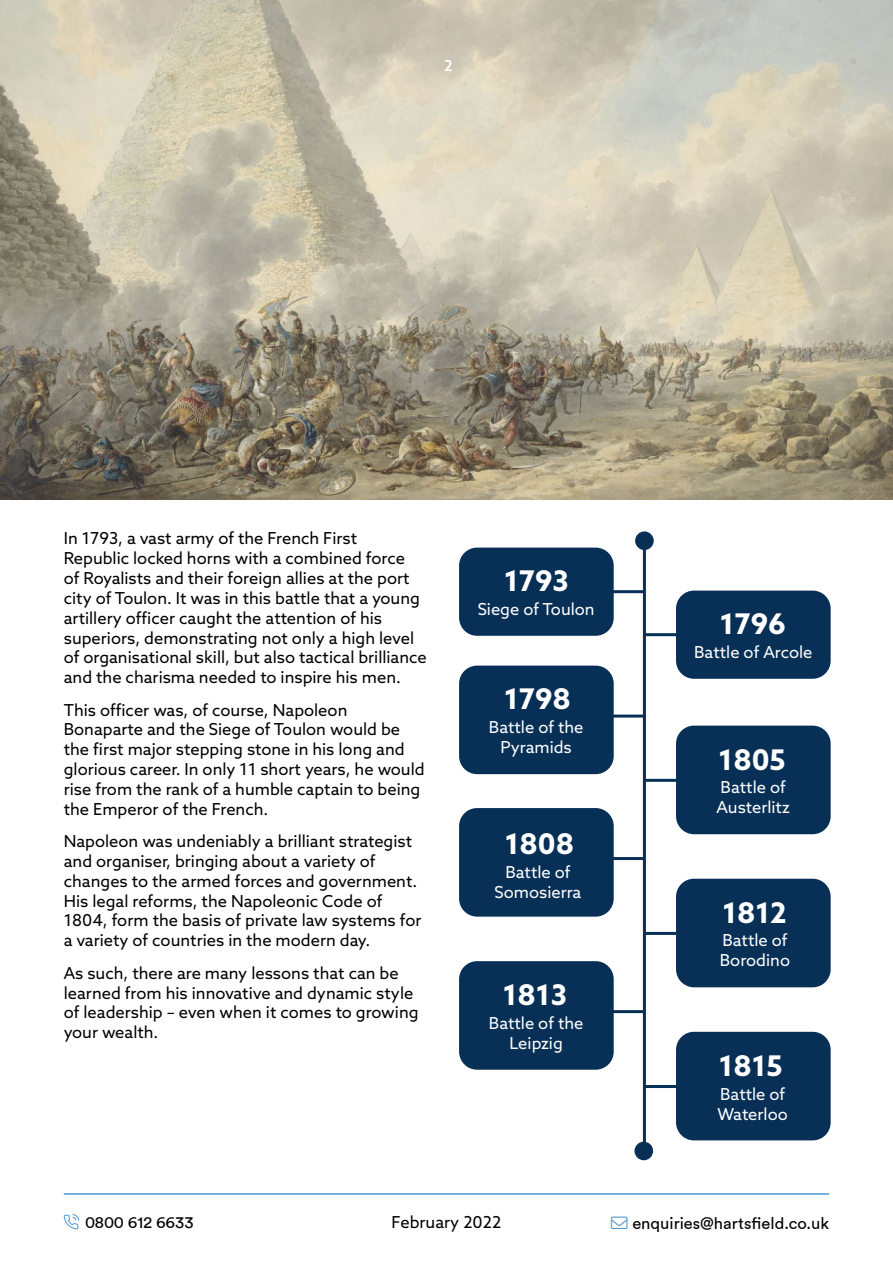
<style>
.page{position:relative;width:893px;height:1263px;background:#fff}
.page>*{position:absolute;margin:0;border:0;box-sizing:border-box;transform-origin:0 0}
.t1{font:700 28.5px "Azo Sans";color:#fff}
.t2{font:16.5px/19.8px "Azo Sans";color:#000}
.t3{font:16.5px/19.8px "Azo Sans";color:#fff;text-align:center}
.t4{font:16.5px "Circular Std";color:#000}
.t5{font:15px "Azo Sans";color:#fff}
.s1{color:#4a96d2}
</style>
<div class="page">
<img style="left:0;top:0;width:893px;height:499px">
<div style="left:676px;top:1032px;width:155px;height:108px;background:#083057;border-radius:18px"></div>
<div style="left:459px;top:961px;width:155px;height:109px;background:#083057;border-radius:18px"></div>
<div style="left:676px;top:879px;width:155px;height:108px;background:#083057;border-radius:18px"></div>
<div style="left:459px;top:808px;width:155px;height:109px;background:#083057;border-radius:18px"></div>
<div style="left:676px;top:726px;width:155px;height:108px;background:#083057;border-radius:18px"></div>
<div style="left:459px;top:666px;width:155px;height:108px;background:#083057;border-radius:18px"></div>
<div style="left:676px;top:591px;width:155px;height:88px;background:#083057;border-radius:18px"></div>
<div style="left:459px;top:548px;width:155px;height:88px;background:#083057;border-radius:18px"></div>
<hr style="left:64px;top:1193px;width:765px;height:2px;background:#4a96d2">
<hr style="left:643px;top:541px;width:3px;height:610px;background:#083057">
<div style="left:635px;top:531px;width:19px;height:19px;background:#083057;border-radius:50%"></div>
<div style="left:634px;top:1142px;width:19px;height:18px;background:#083057;border-radius:50%"></div>
<hr style="left:599px;top:590px;width:45px;height:3px;background:#083057">
<hr style="left:644px;top:633px;width:47px;height:3px;background:#083057">
<hr style="left:599px;top:714px;width:45px;height:3px;background:#083057">
<hr style="left:644px;top:779px;width:47px;height:3px;background:#083057">
<hr style="left:599px;top:857px;width:45px;height:3px;background:#083057">
<hr style="left:644px;top:932px;width:47px;height:3px;background:#083057">
<hr style="left:599px;top:1010px;width:45px;height:3px;background:#083057">
<hr style="left:644px;top:1085px;width:47px;height:3px;background:#083057">
<svg style="left:64px;top:1214px;width:15px;height:15px"></svg>
<p class="t5" style="left:444px;top:56px;width:10px">2</p>
<p class="t2" style="left:64px;top:528px;width:365px">In 1793, a vast army of the French First Republic locked horns with a combined force<br>of Royalists and their foreign allies at the port city of Toulon. It was in this battle that a young artillery officer caught the attention of his superiors, demonstrating not only a high level of organisational skill, but also tactical brilliance and the charisma needed to inspire his men.</p>
<p class="t2" style="left:64px;top:700px;width:362px">This officer was, of course, Napoleon Bonaparte and the Siege of Toulon would be the first major stepping stone in his long and glorious career. In only 11 short years, he would rise from the rank of a humble captain to being the Emperor of the French.</p>
<p class="t2" style="left:64px;top:831px;width:359px">Napoleon was undeniably a brilliant strategist and organiser, bringing about a variety of changes to the armed forces and government.<br>His legal reforms, the Napoleonic Code of 1804, form the basis of private law systems for a variety of countries in the modern day.</p>
<p class="t2" style="left:64px;top:963px;width:356px">As such, there are many lessons that can be learned from his innovative and dynamic style of leadership – even when it comes to growing your wealth.</p>
<h1 class="t1" style="left:504px;top:562px;width:66px">1793</h1>
<p class="t3" style="left:478px;top:598px;width:119px">Siege of Toulon</p>
<h1 class="t1" style="left:504px;top:680px;width:68px">1798</h1>
<p class="t3" style="left:489px;top:717px;width:96px">Battle of the<br>Pyramids</p>
<h1 class="t1" style="left:505px;top:825px;width:71px">1808</h1>
<p class="t3" style="left:495px;top:862px;width:88px">Battle of<br>Somosierra</p>
<h1 class="t1" style="left:503px;top:976px;width:66px">1813</h1>
<p class="t3" style="left:489px;top:1013px;width:96px">Battle of the<br>Leipzig</p>
<h1 class="t1" style="left:720px;top:605px;width:68px">1796</h1>
<p class="t3" style="left:694px;top:641px;width:120px">Battle of Arcole</p>
<h1 class="t1" style="left:719px;top:740px;width:69px">1805</h1>
<p class="t3" style="left:716px;top:777px;width:75px;text-align:left">Battle of<br>Austerlitz</p>
<h1 class="t1" style="left:722px;top:893px;width:66px">1812</h1>
<p class="t3" style="left:720px;top:930px;width:72px;text-align:left">Battle of<br>Borodino</p>
<h1 class="t1" style="left:719px;top:1046px;width:65px">1815</h1>
<p class="t3" style="left:718px;top:1084px;width:72px;text-align:left">Battle of<br>Waterloo</p>
<p class="t2" style="left:392px;top:1212px;width:111px">February 2022</p>
<p class="t4" style="left:85px;top:1214px;width:110px">0800 612 6633</p>
<p class="t4" style="left:611px;top:1215px;width:219px"><span class="s1">→</span> enquiries@hartsfield.co.uk</p>
</div>
